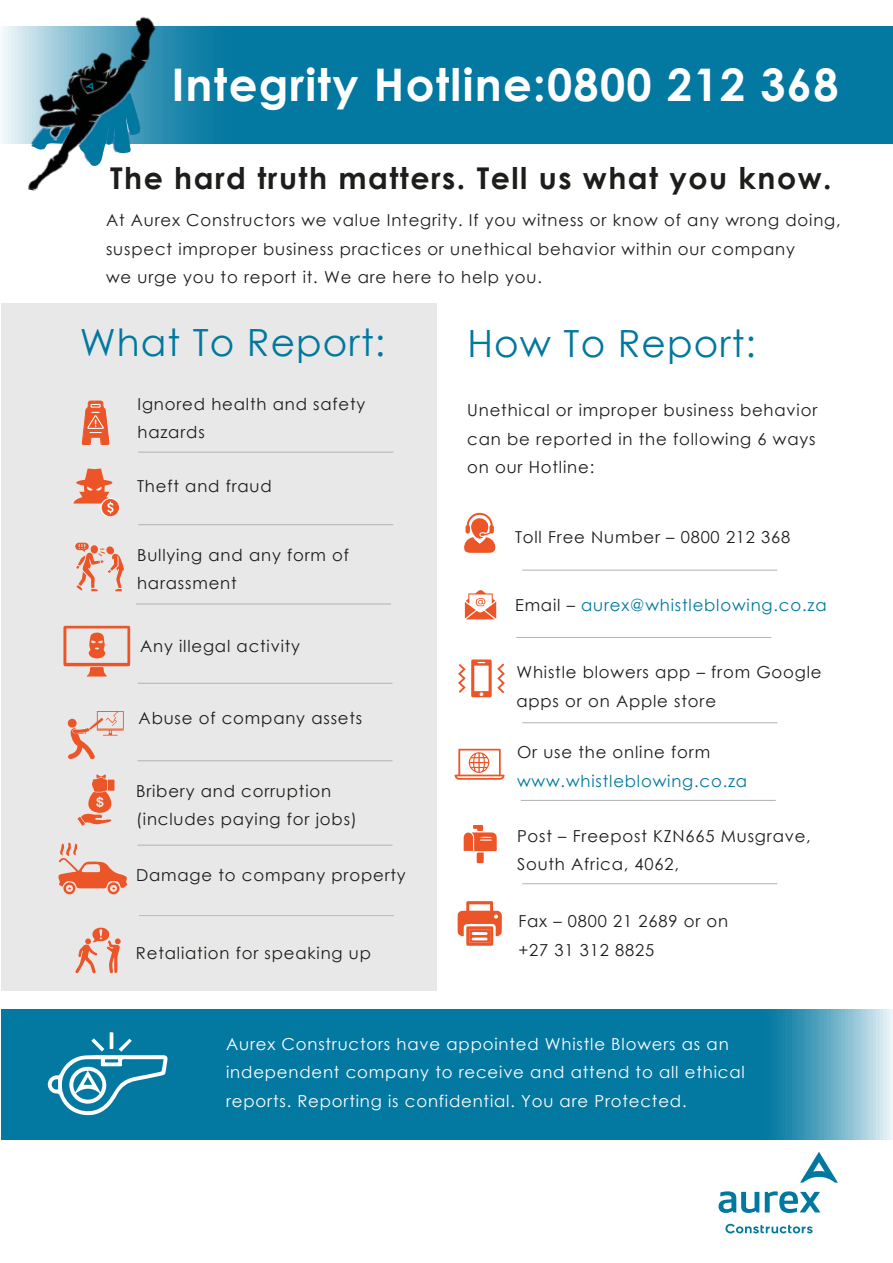
<style>
.page{position:relative;width:893px;height:1263px;background:#fff}
.page>*{position:absolute;margin:0;border:0;box-sizing:border-box;transform-origin:0 0}
.t1{font:700 45px "Century Gothic";letter-spacing:.03em;color:#fff}
.t2{font:37.5px "Century Gothic";letter-spacing:.03em;color:#00789f}
.t3{font:700 30px "Century Gothic";letter-spacing:.05em;color:#1d1d1b}
.t4{font:16.5px/28.5px "Century Gothic";letter-spacing:.05em;color:#1d1d1b}
.t5{font:16.5px/28.5px "Century Gothic";letter-spacing:.05em;color:#fff}
.t6{font:16.5px "Century Gothic";letter-spacing:.05em;color:#00789f}
.s1{color:#1d1d1b}
</style>
<div class="page">
<div style="left:2px;top:303px;width:435px;height:687px;background:#e8e8e8"></div>
<svg style="left:2px;top:1009px;width:891px;height:131px;background:#1280a6"></svg>
<svg style="left:110px;top:1032px;width:3px;height:17px"></svg>
<svg style="left:91px;top:1038px;width:13px;height:13px"></svg>
<svg style="left:119px;top:1039px;width:13px;height:13px"></svg>
<svg style="left:47px;top:1055px;width:121px;height:61px"></svg>
<svg style="left:718px;top:1191px;width:41px;height:22px"></svg>
<svg style="left:765px;top:1191px;width:56px;height:22px"></svg>
<svg style="left:800px;top:1152px;width:38px;height:30px"></svg>
<svg style="left:725px;top:1224px;width:88px;height:9px"></svg>
<svg style="left:464px;top:512px;width:31px;height:41px"></svg>
<svg style="left:465px;top:590px;width:31px;height:29px"></svg>
<svg style="left:458px;top:659px;width:47px;height:38px"></svg>
<svg style="left:455px;top:749px;width:50px;height:31px"></svg>
<svg style="left:464px;top:825px;width:33px;height:38px"></svg>
<svg style="left:458px;top:901px;width:44px;height:45px"></svg>
<hr style="left:522px;top:883px;width:255px;height:1px;background:#b2b2b2">
<hr style="left:521px;top:800px;width:255px;height:1px;background:#b2b2b2">
<hr style="left:522px;top:722px;width:255px;height:1px;background:#b2b2b2">
<hr style="left:516px;top:637px;width:255px;height:1px;background:#b2b2b2">
<hr style="left:522px;top:570px;width:255px;height:1px;background:#b2b2b2">
<svg style="left:82px;top:401px;width:28px;height:44px"></svg>
<svg style="left:73px;top:468px;width:46px;height:48px"></svg>
<svg style="left:75px;top:543px;width:49px;height:48px"></svg>
<svg style="left:68px;top:711px;width:56px;height:48px"></svg>
<svg style="left:78px;top:774px;width:36px;height:52px"></svg>
<svg style="left:75px;top:927px;width:46px;height:46px"></svg>
<hr style="left:139px;top:915px;width:255px;height:1px;background:#bababa">
<hr style="left:137px;top:845px;width:255px;height:1px;background:#b2b2b2">
<hr style="left:137px;top:760px;width:255px;height:1px;background:#b2b2b2">
<hr style="left:137px;top:683px;width:255px;height:1px;background:#b2b2b2">
<hr style="left:136px;top:604px;width:255px;height:1px;background:#b2b2b2">
<hr style="left:138px;top:524px;width:255px;height:1px;background:#b2b2b2">
<hr style="left:138px;top:452px;width:255px;height:1px;background:#b2b2b2">
<div style="left:0;top:26px;width:893px;height:117px;background:#0378a1"></div>
<svg style="left:58px;top:843px;width:69px;height:51px"></svg>
<img style="left:8px;top:16px;width:166px;height:175px">
<svg style="left:31px;top:129px;width:40px;height:21px"></svg>
<svg style="left:79px;top:82px;width:61px;height:84px"></svg>
<svg style="left:63px;top:626px;width:67px;height:50px"></svg>
<h1 class="t1" style="left:172px;top:67px;width:668px">Integrity Hotline:0800 212 368</h1>
<h3 class="t3" style="left:110px;top:166px;width:723px">The hard truth matters. Tell us what you know.</h3>
<p class="t4" style="left:106px;top:207px;width:736px">At Aurex Constructors we value Integrity. If you witness or know of any wrong doing, suspect improper business practices or unethical behavior within our company<br>we urge you to report it. We are here to help you.</p>
<h2 class="t2" style="left:80px;top:327px;width:307px">What To Report:</h2>
<h2 class="t2" style="left:467px;top:329px;width:290px">How To Report:</h2>
<p class="t4" style="left:137px;top:391px;width:229px">Ignored health and safety hazards</p>
<p class="t4" style="left:137px;top:474px;width:136px">Theft and fraud</p>
<p class="t4" style="left:137px;top:542px;width:213px">Bullying and any form of harassment</p>
<p class="t4" style="left:140px;top:633px;width:161px">Any illegal activity</p>
<p class="t4" style="left:139px;top:705px;width:225px">Abuse of company assets</p>
<p class="t4" style="left:136px;top:778px;width:222px">Bribery and corruption (includes paying for jobs)</p>
<p class="t4" style="left:136px;top:862px;width:271px">Damage to company property</p>
<p class="t4" style="left:136px;top:940px;width:237px">Retaliation for speaking up</p>
<p class="t4" style="left:467px;top:397px;width:352px;text-align:justify">Unethical or improper business behavior can be reported in the following 6 ways on our Hotline:</p>
<p class="t4" style="left:515px;top:524px;width:277px">Toll Free Number – 0800 212 368</p>
<p class="t6" style="left:515px;top:598px;width:313px"><span class="s1">Email –</span> aurex@whistleblowing.co.za</p>
<p class="t4" style="left:516px;top:660px;width:307px">Whistle blowers app – from Google apps or on Apple store</p>
<p class="t4" style="left:517px;top:739px;width:195px">Or use the online form</p>
<p class="t6" style="left:517px;top:774px;width:232px">www.whistleblowing.co.za</p>
<p class="t4" style="left:517px;top:823px;width:295px">Post – Freepost KZN665 Musgrave,<br>South Africa, 4062,</p>
<p class="t4" style="left:518px;top:908px;width:211px">Fax – 0800 21 2689 or on +27 31 312 8825</p>
<p class="t5" style="left:226px;top:1031px;width:520px">Aurex Constructors have appointed Whistle Blowers as an independent company to receive and attend to all ethical reports. Reporting is confidential. You are Protected.</p>
</div>
